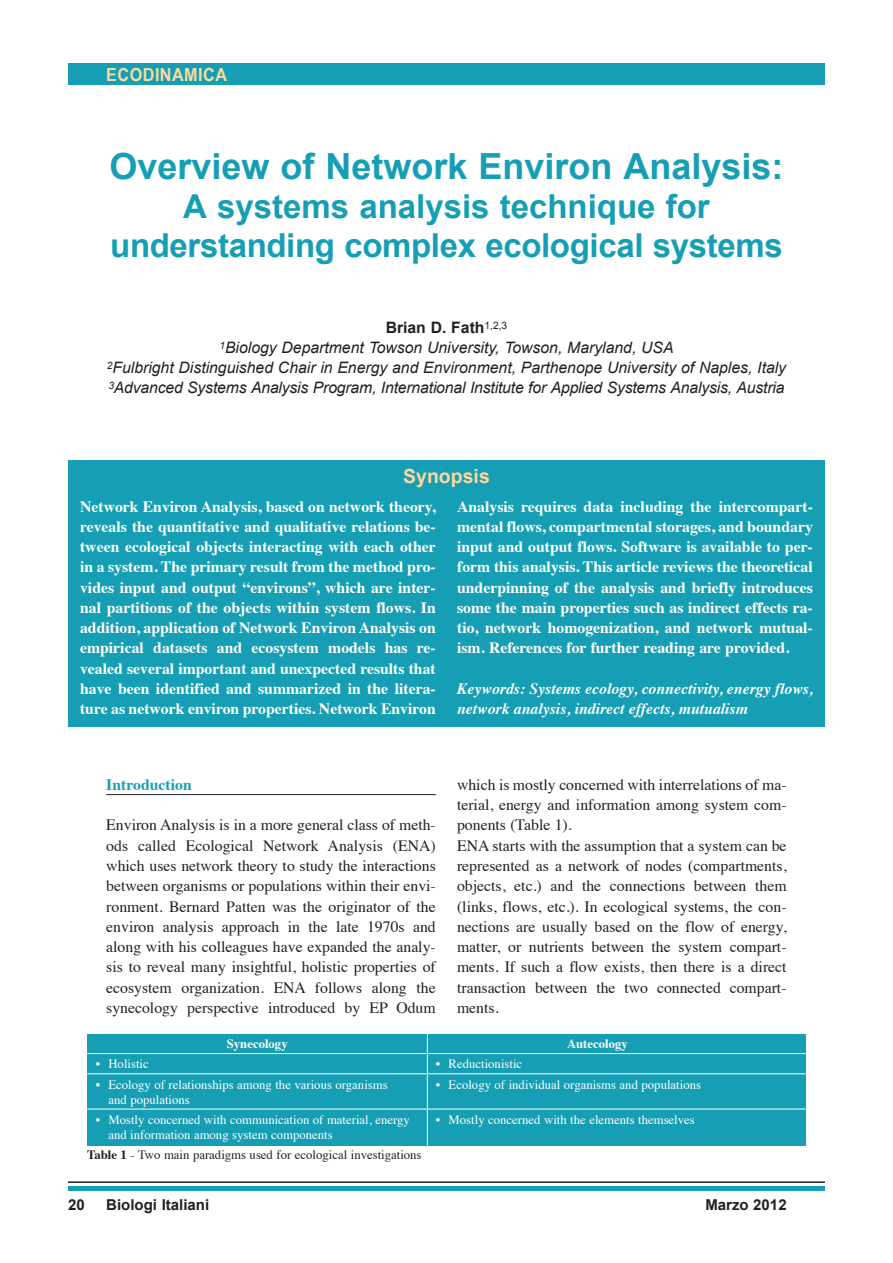
<style>
.page{position:relative;width:893px;height:1263px;background:#fff}
.page>*{position:absolute;margin:0;border:0;box-sizing:border-box;transform-origin:0 0}
.t1{font:700 36px "Arial";color:#169fb4}
.t2{font:700 33px/39px "Arial";letter-spacing:-.01em;color:#169fb4;text-align:center}
.t3{font:700 19.5px "Arial";color:#fed7a0}
.t4{font:700 18px "Arial Narrow";letter-spacing:.025em;color:#feda9e;scale:1.1 1}
.t5{font:15.75px/20.2px "Times";color:#231f20;text-align:justify}
.t6{font:700 15.75px/20.2px "Times";color:#fff;text-align:justify}
.t7{font:italic 15.75px/20.2px "Arial";color:#231f20;text-align:center}
.t8{font:italic 700 15.75px/20.2px "Times";color:#fff}
.t9{font:700 15.75px "Times";color:#169fb4}
.t10{font:700 15px "Arial";color:#231f20}
.t11{font:12.75px "Times";color:#fff}
.t12{font:12.75px/20.2px "Times";color:#231f20}
.t13{font:700 12.75px "Times";color:#fff}
.s1{font-weight:700;font-style:normal}
.s2{color:#fff}
.s3{font-weight:700}
</style>
<div class="page">
<div style="left:68px;top:64px;width:757px;height:21px;background:#169fb4"></div>
<div style="left:68px;top:1186px;width:757px;height:5px;background:#169fb4"></div>
<hr style="left:68px;top:1181px;width:757px;height:2px;background:#231f20">
<hr style="left:106px;top:794px;width:330px;height:1px;background:#231f20">
<div style="left:87px;top:1034px;width:719px;height:111px;background:#169fb4"></div>
<hr style="left:87px;top:1053px;width:719px;height:1px;background:#fff">
<hr style="left:87px;top:1073px;width:719px;height:1px;background:#fff">
<hr style="left:87px;top:1109px;width:719px;height:1px;background:#fff">
<hr style="left:427px;top:1033px;width:1px;height:112px;background:#fff">
<div style="left:68px;top:460px;width:757px;height:266px;background:#169fb4"></div>
<p class="t4" style="left:106px;top:64px;width:111px">ECODINAMICA</p>
<h1 class="t1" style="left:109px;top:147px;width:676px">Overview of Network Environ Analysis:</h1>
<h2 class="t2" style="left:110px;top:187px;width:674px">A systems analysis technique for understanding complex ecological systems</h2>
<p class="t7" style="left:107px;top:317px;width:681px"><span class="s1">Brian D. Fath</span><sup>1,2,3<br></sup><sup>1</sup>Biology Department Towson University, Towson, Maryland, USA<br><sup>2</sup>Fulbright Distinguished Chair in Energy and Environment, Parthenope University of Naples, Italy <sup>3</sup>Advanced Systems Analysis Program, International Institute for Applied Systems Analysis, Austria</p>
<p class="t3" style="left:403px;top:465px;width:88px">Synopsis</p>
<p class="t6" style="left:80px;top:497px;width:357px">Network Environ Analysis, based on network theory, reveals the quantitative and qualitative relations be&shy;tween ecological objects interacting with each other in a system. The primary result from the method pro&shy;vides input and output “environs”, which are inter&shy;nal partitions of the objects within system flows. In addition, application of Network Environ Analysis on empirical datasets and ecosystem models has re&shy;vealed several important and unexpected results that have been identified and summarized in the litera&shy;ture as network environ properties. Network Environ</p>
<p class="t6" style="left:457px;top:497px;width:357px">Analysis requires data including the intercompart&shy;mental flows, compartmental storages, and boundary input and output flows. Software is available to per&shy;form this analysis. This article reviews the theoretical underpinning of the analysis and briefly introduces some the main properties such as indirect effects ra&shy;tio, network homogenization, and network mutual&shy;ism. References for further reading are provided.</p>
<p class="t8" style="left:457px;top:680px;width:357px">Keywords: Systems ecology, connectivity, energy flows, network analysis, indirect effects, mutualism</p>
<p class="t9" style="left:106px;top:778px;width:87px">Introduction</p>
<p class="t5" style="left:106px;top:816px;width:331px">Environ Analysis is in a more general class of meth&shy;ods called Ecological Network Analysis (ENA) which uses network theory to study the interactions between organisms or populations within their envi&shy;ronment. Bernard Patten was the originator of the environ analysis approach in the late 1970s and along with his colleagues have expanded the analy&shy;sis to reveal many insightful, holistic properties of ecosystem organization. ENA follows along the synecology perspective introduced by EP Odum</p>
<p class="t5" style="left:457px;top:776px;width:331px;text-align:left">which is mostly concerned with interrelations of ma&shy;terial, energy and information among system com&shy;ponents (Table 1).<br>ENA starts with the assumption that a system can be represented as a network of nodes (compartments, objects, etc.) and the connections between them (links, flows, etc.). In ecological systems, the con&shy;nections are usually based on the flow of energy, matter, or nutrients between the system compart&shy;ments. If such a flow exists, then there is a direct transaction between the two connected compart&shy;ments.</p>
<p class="t13" style="left:227px;top:1038px;width:62px">Synecology</p>
<p class="t13" style="left:567px;top:1038px;width:62px">Autecology</p>
<p class="t11" style="left:96px;top:1059px;width:55px">• Holistic</p>
<p class="t11" style="left:436px;top:1059px;width:88px">• Reductionistic</p>
<p class="t11" style="left:96px;top:1079px;width:294px">• Ecology of relationships among the various organisms</p>
<p class="t11" style="left:436px;top:1079px;width:267px">• Ecology of individual organisms and populations</p>
<p class="t11" style="left:108px;top:1094px;width:83px">and populations</p>
<p class="t11" style="left:96px;top:1114px;width:316px">• Mostly concerned with communication of material, energy</p>
<p class="t11" style="left:436px;top:1114px;width:260px">• Mostly concerned with the elements themselves</p>
<p class="t12" style="left:87px;top:1125px;width:336px;text-indent:21px"><span class="s2">and information among system components<br></span><span class="s3">Table 1</span> - Two main paradigms used for ecological investigations</p>
<p class="t10" style="left:68px;top:1196px;width:18px">20</p>
<p class="t10" style="left:106px;top:1196px;width:104px">Biologi Italiani</p>
<p class="t10" style="left:705px;top:1196px;width:83px">Marzo 2012</p>
</div>
